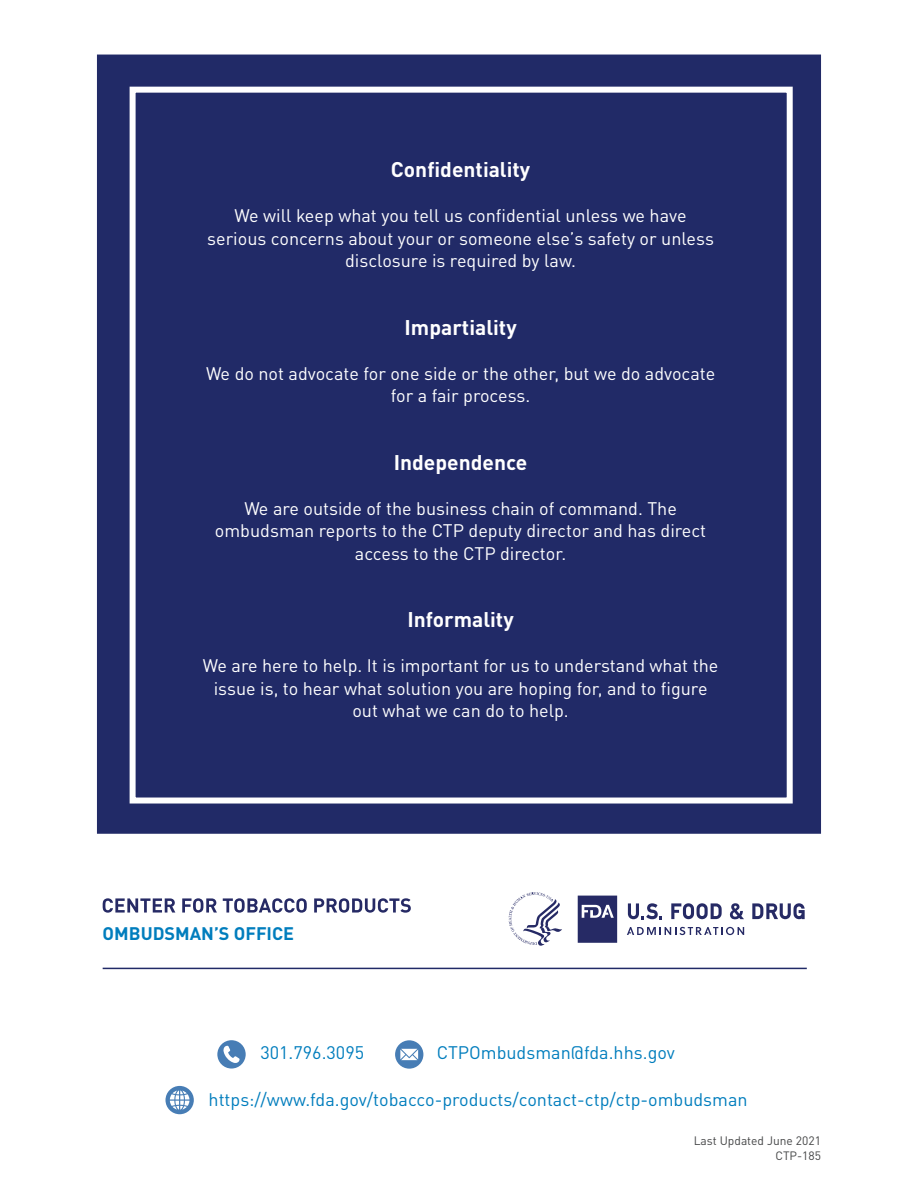
<style>
.page{position:relative;width:918px;height:1188px;background:#fff}
.page>*{position:absolute;margin:0;border:0;box-sizing:border-box;transform-origin:0 0}
.t1{font:700 21px "DINOT";color:#fff}
.t2{font:18px/22.5px "DINOT";color:#fff;text-align:center}
.t3{font:18px "DINOT";color:#007dbd}
.t4{font:700 18px "DINOT";color:#007dbd}
.t5{font:12.15px "DIN Pro";color:#454647}
.t6{font:12px "DIN Pro";color:#454647}
</style>
<div class="page">
<div style="left:97px;top:55px;width:724px;height:779px;background:#212a67"></div>
<div style="left:130px;top:87px;width:663px;height:717px;border:6px solid #fff"></div>
<hr style="left:103px;top:968px;width:704px;height:1px;background:#212a67">
<svg style="left:578px;top:896px;width:39px;height:47px"></svg>
<svg style="left:627px;top:927px;width:117px;height:8px"></svg>
<svg style="left:628px;top:903px;width:34px;height:16px"></svg>
<svg style="left:671px;top:903px;width:51px;height:16px"></svg>
<svg style="left:730px;top:903px;width:14px;height:16px"></svg>
<svg style="left:752px;top:903px;width:53px;height:16px"></svg>
<svg style="left:509px;top:892px;width:53px;height:54px"></svg>
<svg style="left:103px;top:898px;width:308px;height:15px"></svg>
<svg style="left:165px;top:1086px;width:29px;height:28px"></svg>
<svg style="left:217px;top:1040px;width:29px;height:29px"></svg>
<svg style="left:395px;top:1040px;width:28px;height:29px"></svg>
<p class="t1" style="left:391px;top:153px;width:141px">Confidentiality</p>
<p class="t2" style="left:207px;top:203px;width:508px">We will keep what you tell us confidential unless we have serious concerns about your or someone else’s safety or unless disclosure is required by law.</p>
<p class="t1" style="left:405px;top:311px;width:114px">Impartiality</p>
<p class="t2" style="left:206px;top:360px;width:511px">We do not advocate for one side or the other, but we do advocate for a fair process.</p>
<p class="t1" style="left:394px;top:446px;width:135px">Independence</p>
<p class="t2" style="left:215px;top:495px;width:493px">We are outside of the business chain of command. The ombudsman reports to the CTP deputy director and has direct access to the CTP director.</p>
<p class="t1" style="left:407px;top:603px;width:108px">Informality</p>
<p class="t2" style="left:203px;top:653px;width:517px">We are here to help. It is important for us to understand what the issue is, to hear what solution you are hoping for, and to figure out what we can do to help.</p>
<p class="t4" style="left:103px;top:919px;width:193px">OMBUDSMAN’S OFFICE</p>
<p class="t3" style="left:260px;top:1039px;width:105px">301.796.3095</p>
<p class="t3" style="left:437px;top:1039px;width:239px">CTPOmbudsman@fda.hhs.gov</p>
<p class="t3" style="left:209px;top:1086px;width:541px">https://www.fda.gov/tobacco-products/contact-ctp/ctp-ombudsman</p>
<p class="t5" style="left:694px;top:1131px;width:129px">Last Updated June 2021</p>
<p class="t6" style="left:776px;top:1146px;width:47px">CTP-185</p>
</div>
